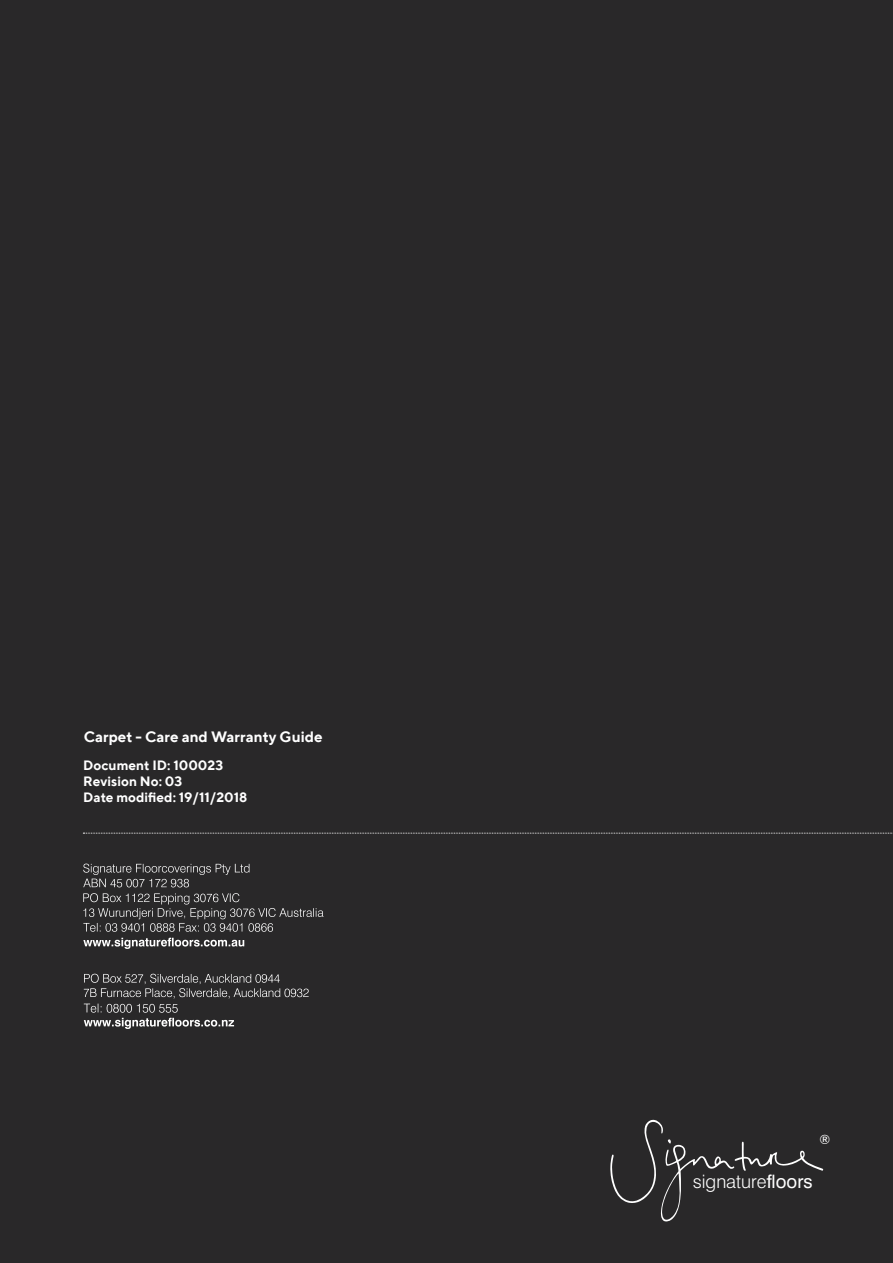
<style>
.page{position:relative;width:893px;height:1263px;background:#292829}
.page>*{position:absolute;margin:0;border:0;box-sizing:border-box;transform-origin:0 0}
.t1{font:300 18.45px "Swiss 721 BT";color:#fff}
.t2{font:700 15px "TT Norms";color:#fff}
.t3{font:700 13.5px/16.2px "TT Norms";color:#fff}
.t4{font:12.9px "Swiss 721 BT";color:#fff}
.s1{font-weight:400}
</style>
<div class="page">
<svg style="left:610px;top:1120px;width:213px;height:101px"></svg>
<svg style="left:83px;top:938px;width:161px;height:11px"></svg>
<svg style="left:83px;top:863px;width:166px;height:24px"></svg>
<svg style="left:83px;top:893px;width:241px;height:39px"></svg>
<svg style="left:83px;top:833px;width:810px;height:1px"></svg>
<svg style="left:84px;top:974px;width:225px;height:55px"></svg>
<p class="t2" style="left:84px;top:727px;width:240px">Carpet - Care and Warranty Guide</p>
<p class="t3" style="left:83px;top:756px;width:166px">Document ID: 100023<br>Revision No: 03<br>Date modified: 19/11/2018</p>
<p class="t4" style="left:819px;top:1132px;width:12px">®</p>
<h1 class="t1" style="left:693px;top:1170px;width:121px">signature<span class="s1">floors</span></h1>
</div>
